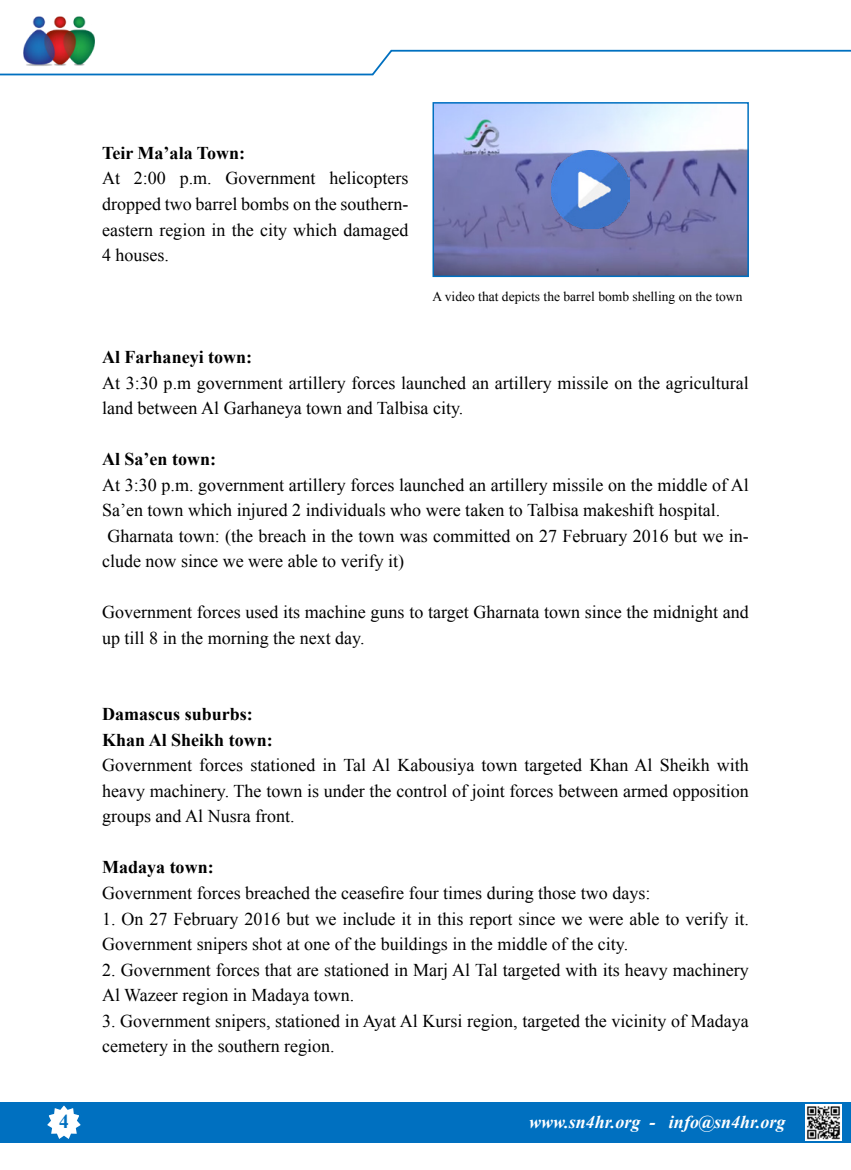
<style>
.page{position:relative;width:851px;height:1170px;background:#fff}
.page>*{position:absolute;margin:0;border:0;box-sizing:border-box;transform-origin:0 0}
.t1{font:700 19.5px "Times New Roman";color:#0070c0}
.t2{font:18px/25.5px "Times New Roman";color:#000}
.t3{font:700 18px/25.5px "Times New Roman";color:#000}
.t4{font:italic 700 18px "Times New Roman";color:#fff}
.t5{font:13.5px "Times New Roman";color:#000}
</style>
<div class="page">
<img style="left:23px;top:16px;width:72px;height:33px">
<div style="left:0;top:1101px;width:850px;height:41px;background:#0070c0"></div>
<svg style="left:44px;top:1101px;width:40px;height:38px"></svg>
<svg style="left:0;top:49px;width:850px;height:27px"></svg>
<img style="left:805px;top:1104px;width:36px;height:36px">
<img style="left:435px;top:105px;width:310px;height:169px">
<div style="left:432px;top:102px;width:316px;height:175px;border:2px solid #0070c0"></div>
<img style="left:551px;top:151px;width:78px;height:77px">
<p class="t1" style="left:59px;top:1107px;width:11px">4</p>
<p class="t3" style="left:102px;top:140px;width:145px">Teir Ma’ala Town:</p>
<p class="t2" style="left:329px;top:165px;width:80px">helicopters</p>
<p class="t2" style="left:102px;top:165px;width:20px">At</p>
<p class="t2" style="left:102px;top:216px;width:308px">eastern region in the city which damaged</p>
<p class="t2" style="left:225px;top:165px;width:91px">Government</p>
<p class="t2" style="left:134px;top:165px;width:34px">2:00</p>
<p class="t2" style="left:180px;top:165px;width:34px">m.p .</p>
<p class="t2" style="left:102px;top:191px;width:308px">dropped two barrel bombs on the southern-</p>
<p class="t2" style="left:102px;top:242px;width:68px">4 houses.</p>
<p class="t5" style="left:432px;top:287px;width:311px">A video that depicts the barrel bomb shelling on the town</p>
<p class="t3" style="left:102px;top:344px;width:151px">Al Farhaneyi town:</p>
<p class="t2" style="left:102px;top:369px;width:648px">At 3:30 m.p government artillery forces launched an artillery missile on the agricultural land between Al Garhaneya town and Talbisa city.</p>
<p class="t3" style="left:102px;top:446px;width:115px">Al Sa’en town:</p>
<p class="t2" style="left:102px;top:471px;width:648px">At 3:30 m.p . government artillery forces launched an artillery missile on the middle of Al<br>Sa’en town which injured 2 individuals who were taken to Talbisa makeshift hospital.</p>
<p class="t2" style="left:102px;top:548px;width:303px">clude now since we were able to verify (i t</p>
<p class="t2" style="left:107px;top:522px;width:642px">Gharnata town (: the breach in the town was committed on 27 February 2016 but we in-</p>
<p class="t2" style="left:102px;top:599px;width:648px">Government forces used its machine guns to target Gharnata town since the midnight and up till in8 the morning the next day.</p>
<p class="t3" style="left:102px;top:701px;width:172px">Damascus suburbs:<br>Khan Al Sheikh town:</p>
<p class="t2" style="left:102px;top:752px;width:648px;text-align:justify">Government forces stationed in Tal Al Kabousiya town targeted Khan Al Sheikh with heavy machinery. The town is under the control of joint forces between armed opposition groups and Al Nusra front.</p>
<p class="t3" style="left:102px;top:854px;width:113px">Madaya town:</p>
<p class="t2" style="left:102px;top:879px;width:549px">Government forces breached the ceasefire four times during those two days:</p>
<p class="t2" style="left:102px;top:905px;width:648px">1. On 27 February 2016 but we include it in this report since we were able to verify .i t<br>Government snipers shot at one of the buildings in the middle of the city.</p>
<p class="t2" style="left:102px;top:956px;width:648px">2. Government forces that are stationed in Marj Al Tal targeted with its heavy machinery<br>Al Wazeer region in Madaya town.</p>
<p class="t2" style="left:102px;top:1007px;width:648px">3. Government snipers, stationed in Ayat Al Kursi region, targeted the vicinity of Madaya cemetery in the southern region.</p>
<p class="t4" style="left:529px;top:1108px;width:113px">www.sn4hr.org</p>
<p class="t4" style="left:649px;top:1108px;width:7px">-</p>
<p class="t4" style="left:669px;top:1108px;width:118px">info@sn4hr.org</p>
</div>
